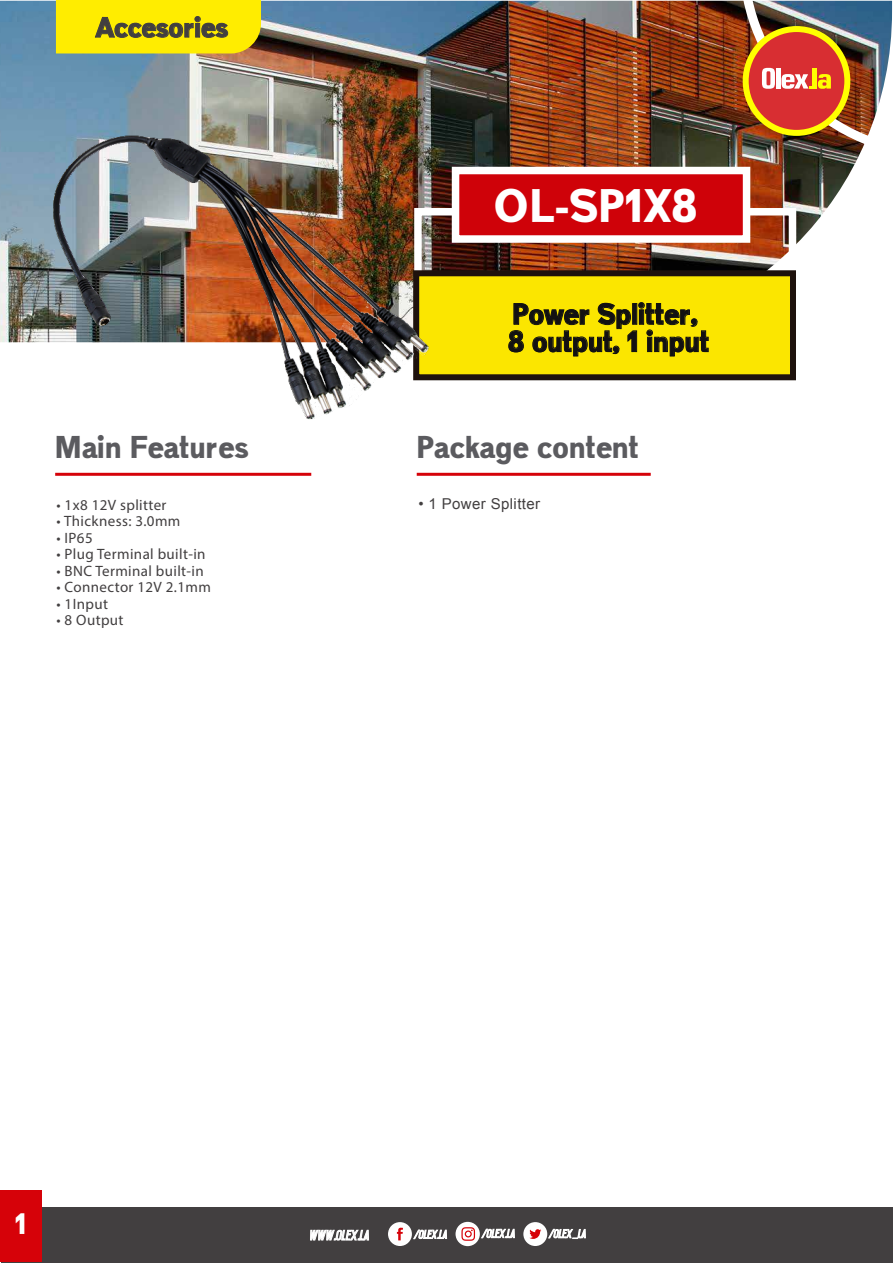
<style>
.page{position:relative;width:893px;height:1263px;background:#fff}
.page>*{position:absolute;margin:0;border:0;box-sizing:border-box;transform-origin:0 0}
.t1{font:45px "Maximum Impact";letter-spacing:.025em;color:#fff}
.t2{font:30.15px "Maximum Impact";letter-spacing:.025em;color:#5b5b5f}
.t3{font:28.35px/27.3px "Maximum Impact";letter-spacing:.02em;color:#121112}
.t4{font:28.35px "Maximum Impact";color:#fff}
.t5{font:27px "Maximum Impact";letter-spacing:.02em;color:#423f40}
.t6{font:15px "Myriad Pro";letter-spacing:.025em;color:#423f40}
.t7{font:15px "Arial";letter-spacing:.025em;color:#423f40}
.t8{font:italic 700 12px "Mohave";color:#fff}
.t9{font:italic 700 10.2px "Mohave";color:#fff}
</style>
<div class="page">
<img style="left:0;top:1px;width:858px;height:341px">
<hr style="left:417px;top:473px;width:234px;height:3px;background:#d50209">
<div style="left:413px;top:270px;width:383px;height:110px;background:#fbe600;border:6px solid #1e120d"></div>
<svg style="left:508px;top:302px;width:201px;height:54px"></svg>
<div style="left:452px;top:167px;width:298px;height:76px;background:#cf0209;border:8px solid #fff"></div>
<img style="left:26px;top:66px;width:422px;height:410px">
<svg style="left:56px;top:0;width:205px;height:53px;background:#f0df04"></svg>
<img style="left:739px;top:0;width:154px;height:158px">
<div style="left:1px;top:1207px;width:892px;height:56px;background:#423f40"></div>
<div style="left:0;top:1190px;width:42px;height:71px;background:#d60209"></div>
<div style="left:388px;top:1222px;width:24px;height:24px;background:#fff;border-radius:50%"></div>
<svg style="left:397px;top:1228px;width:6px;height:12px"></svg>
<svg style="left:413px;top:1229px;width:34px;height:10px"></svg>
<div style="left:523px;top:1222px;width:24px;height:24px;background:#fff;border-radius:50%"></div>
<svg style="left:529px;top:1229px;width:12px;height:10px"></svg>
<svg style="left:548px;top:1229px;width:38px;height:10px"></svg>
<svg style="left:481px;top:1229px;width:34px;height:9px"></svg>
<div style="left:456px;top:1222px;width:24px;height:24px;background:#fff;border-radius:50%"></div>
<svg style="left:461px;top:1227px;width:14px;height:14px"></svg>
<svg style="left:310px;top:1230px;width:59px;height:10px"></svg>
<h3 class="t5" style="left:96px;top:11px;width:133px">Accesories</h3>
<h1 class="t1" style="left:495px;top:178px;width:204px">OL-SP1X8</h1>
<h3 class="t3" style="left:508px;top:301px;width:202px">Power Splitter,<br>8 output, 1 input</h3>
<h2 class="t2" style="left:55px;top:429px;width:195px">Main Features</h2>
<h2 class="t2" style="left:417px;top:429px;width:224px">Package content</h2>
<p class="t6" style="left:56px;top:495px;width:112px">• 1x8 12V splitter</p>
<p class="t7" style="left:418px;top:494px;width:123px">• 1 Power Splitter</p>
<p class="t6" style="left:56px;top:512px;width:125px">• Thickness: 3.0mm</p>
<p class="t6" style="left:56px;top:528px;width:38px">• IP65</p>
<p class="t6" style="left:56px;top:545px;width:151px">• Plug Terminal built-in</p>
<p class="t6" style="left:56px;top:561px;width:149px">• BNC Terminal built-in</p>
<p class="t6" style="left:56px;top:578px;width:156px">• Connector 12V 2.1mm</p>
<p class="t6" style="left:56px;top:594px;width:53px">• 1Input</p>
<p class="t6" style="left:56px;top:611px;width:69px">• 8 Output</p>
<h3 class="t4" style="left:15px;top:1206px;width:13px">1</h3>
<p class="t8" style="left:309px;top:1228px;width:62px">WWW.OLEX.LA</p>
<p class="t9" style="left:414px;top:1228px;width:35px">/OLEX.LA</p>
</div>
